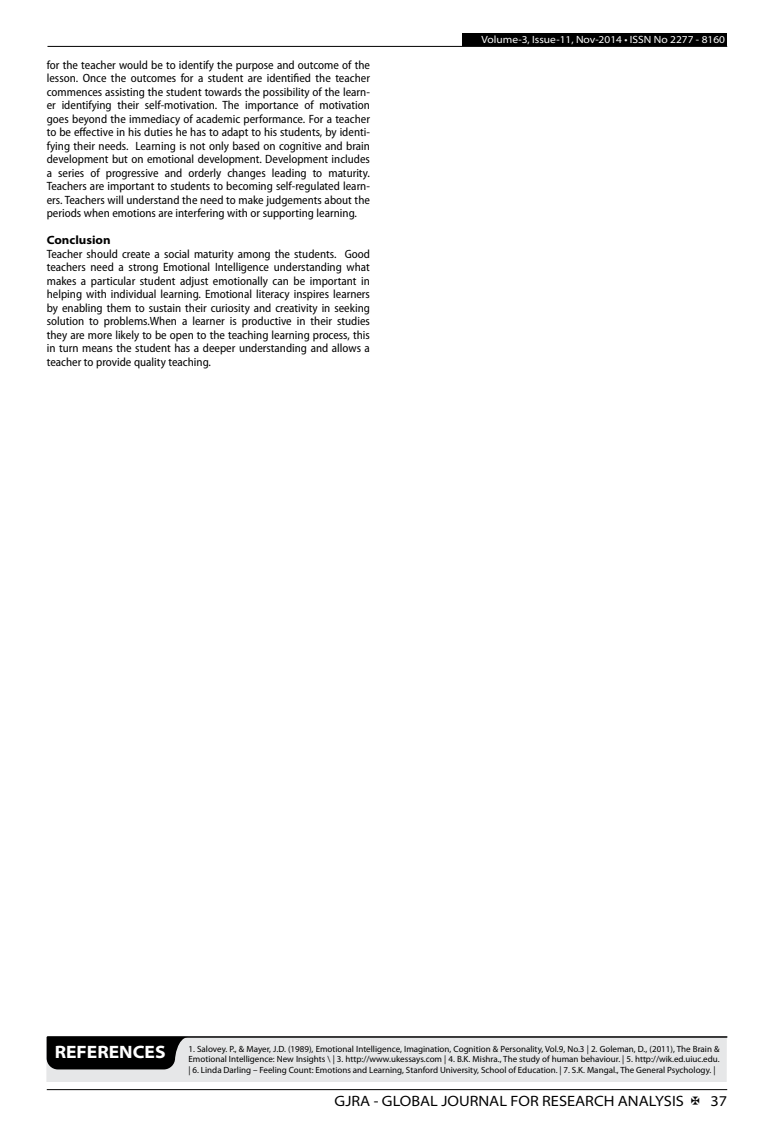
<style>
.page{position:relative;width:774px;height:1136px;background:#fff}
.page>*{position:absolute;margin:0;border:0;box-sizing:border-box;transform-origin:0 0}
.t1{font:700 semi-expanded 18px "Myriad Pro";color:#fff}
.t2{font:semi-expanded 15px "Myriad Pro";color:#000}
.t3{font:semi-condensed 12px/13.5px "Myriad Pro";color:#000;text-align:justify}
.t4{font:700 semi-expanded 12px "Myriad Pro";color:#000}
.t5{font:semi-expanded 10.5px "Myriad Pro";color:#fff}
.t6{font:9px/10.5px "Myriad Pro";color:#000;text-align:justify}
</style>
<div class="page">
<hr style="left:47px;top:1089px;width:680px;height:1px;background:#000">
<div style="left:462px;top:33px;width:265px;height:13px;background:#000"></div>
<hr style="left:47px;top:46px;width:680px;height:1px;background:#000">
<div style="left:46px;top:1036px;width:681px;height:45px;background:#e6e7e8"></div>
<hr style="left:48px;top:1036px;width:679px;height:1px;background:#000">
<svg style="left:47px;top:1036px;width:141px;height:33px;background:#141414"></svg>
<p class="t3" style="left:47px;top:58px;width:325px">for the teacher would be to identify the purpose and outcome of the lesson. Once the outcomes for a student are identified the teacher commences assisting the student towards the possibility of the learn&shy;er identifying their self-motivation. The importance of motivation goes beyond the immediacy of academic performance. For a teacher to be effective in his duties he has to adapt to his students, by identi&shy;fying their needs. Learning is not only based on cognitive and brain development but on emotional development. Development includes a series of progressive and orderly changes leading to maturity.<br>Teachers are important to students to becoming self-regulated learn&shy;ers. Teachers will understand the need to make judgements about the periods when emotions are interfering with or supporting learning.</p>
<p class="t4" style="left:47px;top:233px;width:65px">Conclusion</p>
<p class="t3" style="left:47px;top:247px;width:325px">Teacher should create a social maturity among the students. Good teachers need a strong Emotional Intelligence understanding what makes a particular student adjust emotionally can be important in helping with individual learning. Emotional literacy inspires learners by enabling them to sustain their curiosity and creativity in seeking solution to problems.When a learner is productive in their studies they are more likely to be open to the teaching learning process, this in turn means the student has a deeper understanding and allows a teacher to provide quality teaching.</p>
<p class="t5" style="left:481px;top:34px;width:245px">Volume-3, Issue-11, Nov-2014 • ISSN No 2277 - 8160</p>
<h1 class="t1" style="left:55px;top:1041px;width:112px">REFERENCES</h1>
<p class="t6" style="left:188px;top:1043px;width:533px">1. Salovey. P., &amp; Mayer, J.D. (1989), Emotional Intelligence, Imagination, Cognition &amp; Personality, Vol.9, No.3 | 2. Goleman, D., (2011), The Brain &amp; Emotional Intelligence: New Insights \ | 3. http://www.ukessays.com | 4. B.K. Mishra., The study of human behaviour. | 5. http://wik.ed.uiuc.edu. | 6. Linda Darling – Feeling Count: Emotions and Learning, Stanford University, School of Education. | 7. S.K. Mangal., The General Psychology. |</p>
<p class="t2" style="left:335px;top:1092px;width:351px">GJRA - GLOBAL JOURNAL FOR RESEARCH ANALYSIS</p>
<p class="t2" style="left:710px;top:1092px;width:18px">37</p>
</div>
